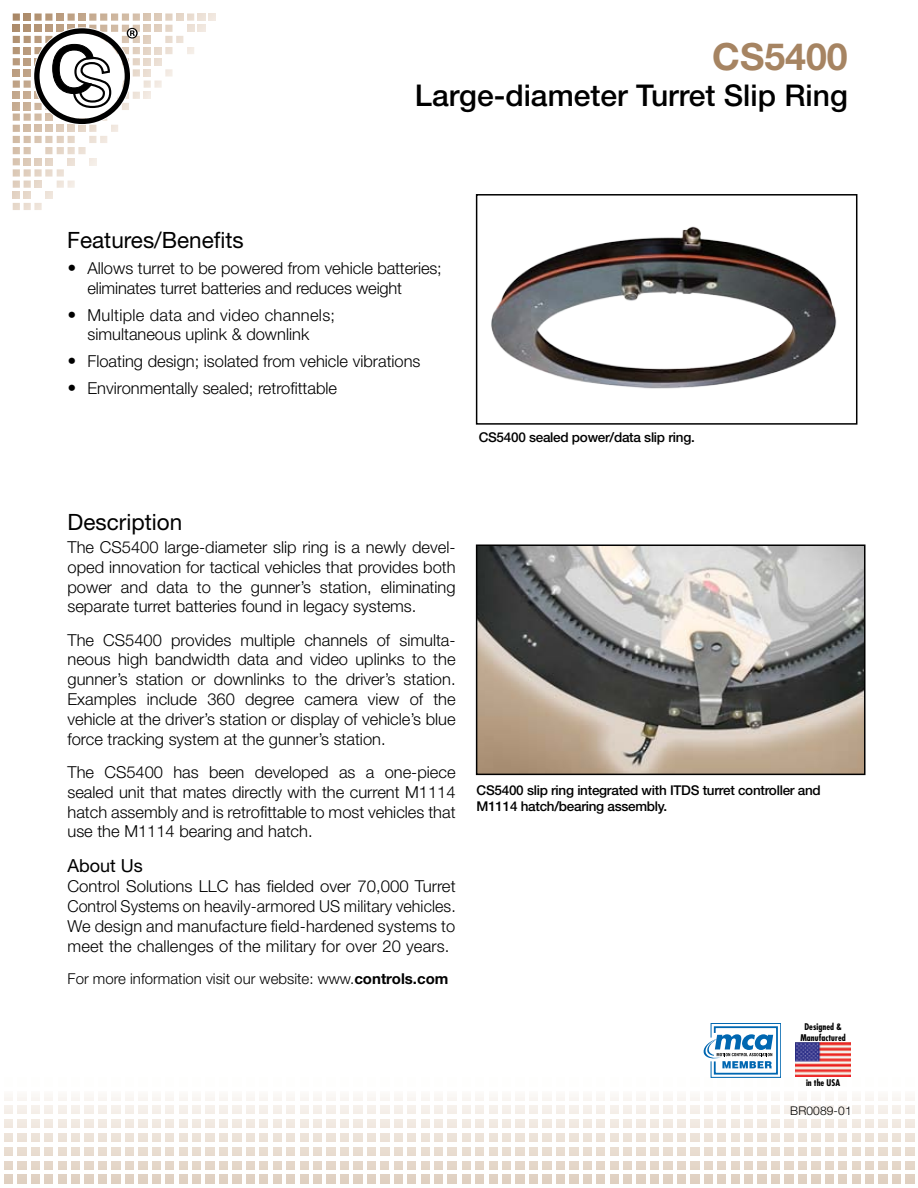
<style>
.page{position:relative;width:918px;height:1188px;background:#fff}
.page>*{position:absolute;margin:0;border:0;box-sizing:border-box;transform-origin:0 0}
.t1{font:700 37.5px "Helvetica Neue";color:#a68462}
.t2{font:500 30px "Helvetica Neue";color:#000}
.t3{font:22.5px "Helvetica Neue";color:#000}
.t4{font:18px "Helvetica Neue";color:#000}
.t5{font:300 16.5px/19.8px "Helvetica Neue";color:#000;text-align:justify}
.t6{font:300 15px "Helvetica Neue";color:#000}
.t7{font:500 13.5px/16.2px "Helvetica Neue";letter-spacing:-.02em;color:#000}
.t8{font:300 12px "Helvetica Neue";letter-spacing:.01em;color:#000}
.t9{font:700 condensed 9px/10.8px "Futura";letter-spacing:.01em;color:#000;text-align:center}
.s1{font-family:"Futura";font-weight:400}
.s2{font-weight:700}
</style>
<div class="page">
<svg style="left:287px;top:1175px;width:115px;height:8px"></svg>
<svg style="left:408px;top:1175px;width:48px;height:8px"></svg>
<svg style="left:45px;top:1175px;width:115px;height:8px"></svg>
<svg style="left:4px;top:1175px;width:35px;height:8px"></svg>
<svg style="left:166px;top:1175px;width:115px;height:8px"></svg>
<svg style="left:287px;top:1161px;width:115px;height:8px"></svg>
<svg style="left:408px;top:1161px;width:48px;height:8px"></svg>
<svg style="left:45px;top:1161px;width:115px;height:8px"></svg>
<svg style="left:4px;top:1161px;width:35px;height:8px"></svg>
<svg style="left:166px;top:1161px;width:115px;height:8px"></svg>
<svg style="left:287px;top:1106px;width:115px;height:49px"></svg>
<svg style="left:408px;top:1106px;width:48px;height:49px"></svg>
<svg style="left:45px;top:1106px;width:115px;height:49px"></svg>
<svg style="left:4px;top:1106px;width:35px;height:49px"></svg>
<svg style="left:166px;top:1106px;width:115px;height:49px"></svg>
<svg style="left:287px;top:1097px;width:115px;height:3px"></svg>
<svg style="left:408px;top:1097px;width:48px;height:3px"></svg>
<svg style="left:45px;top:1097px;width:115px;height:3px"></svg>
<svg style="left:4px;top:1097px;width:35px;height:3px"></svg>
<svg style="left:166px;top:1097px;width:115px;height:3px"></svg>
<svg style="left:745px;top:1175px;width:115px;height:8px"></svg>
<svg style="left:866px;top:1175px;width:48px;height:8px"></svg>
<svg style="left:503px;top:1175px;width:115px;height:8px"></svg>
<svg style="left:462px;top:1175px;width:35px;height:8px"></svg>
<svg style="left:624px;top:1175px;width:115px;height:8px"></svg>
<svg style="left:745px;top:1161px;width:115px;height:8px"></svg>
<svg style="left:866px;top:1161px;width:48px;height:8px"></svg>
<svg style="left:503px;top:1161px;width:115px;height:8px"></svg>
<svg style="left:462px;top:1161px;width:35px;height:8px"></svg>
<svg style="left:624px;top:1161px;width:115px;height:8px"></svg>
<svg style="left:745px;top:1106px;width:115px;height:49px"></svg>
<svg style="left:866px;top:1106px;width:48px;height:49px"></svg>
<svg style="left:503px;top:1106px;width:115px;height:49px"></svg>
<svg style="left:462px;top:1106px;width:35px;height:49px"></svg>
<svg style="left:624px;top:1106px;width:115px;height:49px"></svg>
<svg style="left:745px;top:1097px;width:115px;height:3px"></svg>
<svg style="left:866px;top:1097px;width:48px;height:3px"></svg>
<svg style="left:503px;top:1097px;width:115px;height:3px"></svg>
<svg style="left:462px;top:1097px;width:35px;height:3px"></svg>
<svg style="left:624px;top:1097px;width:115px;height:3px"></svg>
<svg style="left:13px;top:14px;width:203px;height:196px"></svg>
<svg style="left:703px;top:1023px;width:148px;height:55px"></svg>
<img style="left:491px;top:226px;width:346px;height:163px">
<div style="left:476px;top:194px;width:381px;height:231px;border:2px solid #000"></div>
<img style="left:479px;top:547px;width:384px;height:225px">
<div style="left:476px;top:544px;width:390px;height:231px;border:2px solid #000"></div>
<h1 class="t1" style="left:712px;top:33px;width:137px">CS5400</h1>
<h2 class="t2" style="left:415px;top:77px;width:434px">Large-diameter Turret Slip Ring</h2>
<h3 class="t3" style="left:67px;top:226px;width:178px">Features/Benefits</h3>
<p class="t5" style="left:87px;top:258px;width:356px;text-indent:-20px"><span class="s1">•</span> Allows turret to be powered from vehicle batteries; eliminates turret batteries and reduces weight</p>
<p class="t5" style="left:67px;top:305px;width:269px;text-align:center"><span class="s1">•</span> Multiple data and video channels; simultaneous uplink &amp; downlink</p>
<p class="t5" style="left:67px;top:351px;width:355px"><span class="s1">•</span> Floating design; isolated from vehicle vibrations</p>
<p class="t5" style="left:67px;top:377px;width:271px"><span class="s1">•</span> Environmentally sealed; retrofittable</p>
<p class="t7" style="left:479px;top:429px;width:218px">CS5400 sealed power/data slip ring.</p>
<h3 class="t3" style="left:68px;top:508px;width:116px">Description</h3>
<p class="t5" style="left:67px;top:537px;width:390px">The CS5400 large-diameter slip ring is a newly devel&shy;oped innovation for tactical vehicles that provides both power and data to the gunner’s station, eliminating separate turret batteries found in legacy systems.</p>
<p class="t5" style="left:67px;top:630px;width:390px">The CS5400 provides multiple channels of simulta&shy;neous high bandwidth data and video uplinks to the gunner’s station or downlinks to the driver’s station.<br>Examples include 360 degree camera view of the vehicle at the driver’s station or display of vehicle’s blue force tracking system at the gunner’s station.</p>
<p class="t5" style="left:67px;top:762px;width:390px">The CS5400 has been developed as a one-piece sealed unit that mates directly with the current M1114 hatch assembly and is retrofittable to most vehicles that use the M1114 bearing and hatch.</p>
<p class="t4" style="left:68px;top:855px;width:77px">About Us</p>
<p class="t5" style="left:68px;top:876px;width:390px">Control Solutions LLC has fielded over 70,000 Turret Control Systems on heavily-armored US military vehicles.<br>We design and manufacture field-hardened systems to meet the challenges of the military for over 20 years.</p>
<p class="t6" style="left:68px;top:970px;width:382px">For more information visit our website: www.<span class="s2">controls.com</span></p>
<p class="t7" style="left:477px;top:782px;width:346px">CS5400 slip ring integrated with ITDS turret controller and<br>M1114 hatch/bearing assembly.</p>
<p class="t9" style="left:800px;top:1021px;width:47px">Designed &amp;<br>Manufactured</p>
<p class="t9" style="left:806px;top:1077px;width:36px">in the USA</p>
<p class="t8" style="left:790px;top:1103px;width:63px">BR0089-01</p>
</div>
